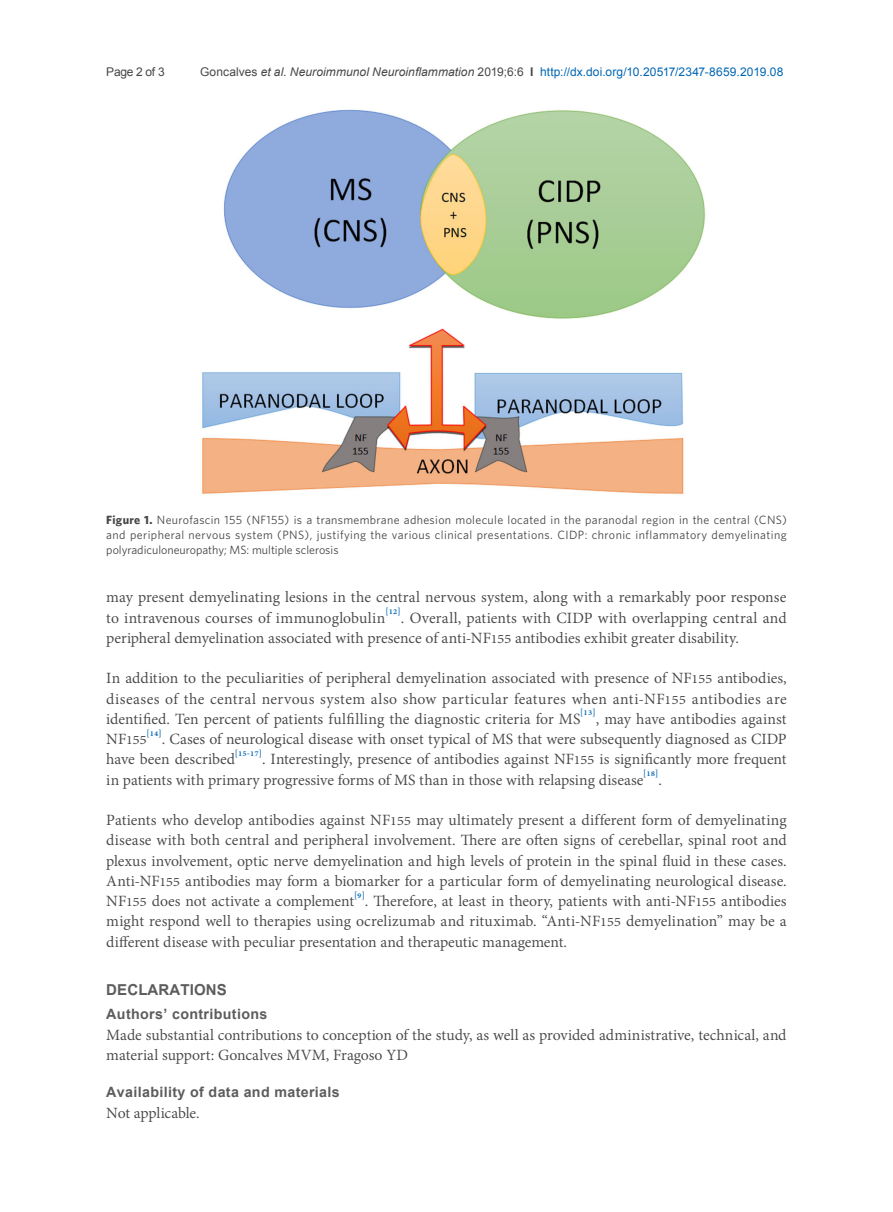
<style>
.page{position:relative;width:893px;height:1212px;background:#fff}
.page>*{position:absolute;margin:0;border:0;box-sizing:border-box;transform-origin:0 0}
.t1{font:700 21px "Utsaah";letter-spacing:.005em;color:#5d5d5e}
.t2{font:19.2px/20.2px "Adobe Thai";color:#484648;text-align:justify}
.t3{font:700 14.25px "Arial";letter-spacing:.025em;color:#5d5d5e}
.t4{font:12px/15px "Whitney";color:#484648;text-align:justify}
.t5{font:12px "Arial";letter-spacing:.01em;color:#0166b3}
.t6{font:12px "Arial";letter-spacing:-.025em;color:#484648}
.s1{color:#484648}
.s2{font-style:italic;color:#484648}
.s3{font-weight:700;color:#484648}
.s4{font-weight:700}
</style>
<div class="page">
<img style="left:202px;top:109px;width:504px;height:386px">
<p class="t6" style="left:106px;top:63px;width:60px">Page 2 of 3</p>
<p class="t5" style="left:200px;top:63px;width:585px"><span class="s1">Goncalves</span> <span class="s2">et al. Neuroimmunol Neuroinflammation</span> <span class="s1">2019;6:6</span> <span class="s3">I</span> http://dx.doi.org/10.20517/2347-8659.2019.08</p>
<p class="t4" style="left:106px;top:512px;width:682px"><span class="s4">Figure 1.</span> Neurofascin 155 (NF155) is a transmembrane adhesion molecule located in the paranodal region in the central (CNS) and peripheral nervous system (PNS), justifying the various clinical presentations. CIDP: chronic inflammatory demyelinating polyradiculoneuropathy; MS: multiple sclerosis</p>
<p class="t2" style="left:106px;top:585px;width:682px">may present demyelinating lesions in the central nervous system, along with a remarkably poor response to intravenous courses of immunoglobulin<sup>[12]</sup>. Overall, patients with CIDP with overlapping central and peripheral demyelination associated with presence of anti-NF155 antibodies exhibit greater disability.</p>
<p class="t2" style="left:106px;top:666px;width:682px">In addition to the peculiarities of peripheral demyelination associated with presence of NF155 antibodies, diseases of the central nervous system also show particular features when anti-NF155 antibodies are identified. Ten percent of patients fulfilling the diagnostic criteria for MS<sup>[13]</sup>, may have antibodies against NF155<sup>[14]</sup>. Cases of neurological disease with onset typical of MS that were subsequently diagnosed as CIDP have been described<sup>[15-17]</sup>. Interestingly, presence of antibodies against NF155 is significantly more frequent in patients with primary progressive forms of MS than in those with relapsing disease<sup>[18]</sup>.</p>
<p class="t2" style="left:106px;top:808px;width:682px">Patients who develop antibodies against NF155 may ultimately present a different form of demyelinating disease with both central and peripheral involvement. There are often signs of cerebellar, spinal root and plexus involvement, optic nerve demyelination and high levels of protein in the spinal fluid in these cases.<br>Anti-NF155 antibodies may form a biomarker for a particular form of demyelinating neurological disease.<br>NF155 does not activate a complement<sup>[9]</sup>. Therefore, at least in theory, patients with anti-NF155 antibodies might respond well to therapies using ocrelizumab and rituximab. “Anti-NF155 demyelination” may be a different disease with peculiar presentation and therapeutic management.</p>
<p class="t1" style="left:106px;top:979px;width:122px">DECLARATIONS</p>
<p class="t3" style="left:106px;top:1003px;width:163px">Authors’ contributions</p>
<p class="t2" style="left:106px;top:1023px;width:682px">Made substantial contributions to conception of the study, as well as provided administrative, technical, and material support: Goncalves MVM, Fragoso YD</p>
<p class="t3" style="left:106px;top:1081px;width:235px">Availability of data and materials</p>
<p class="t2" style="left:106px;top:1101px;width:95px">Not applicable.</p>
</div>
